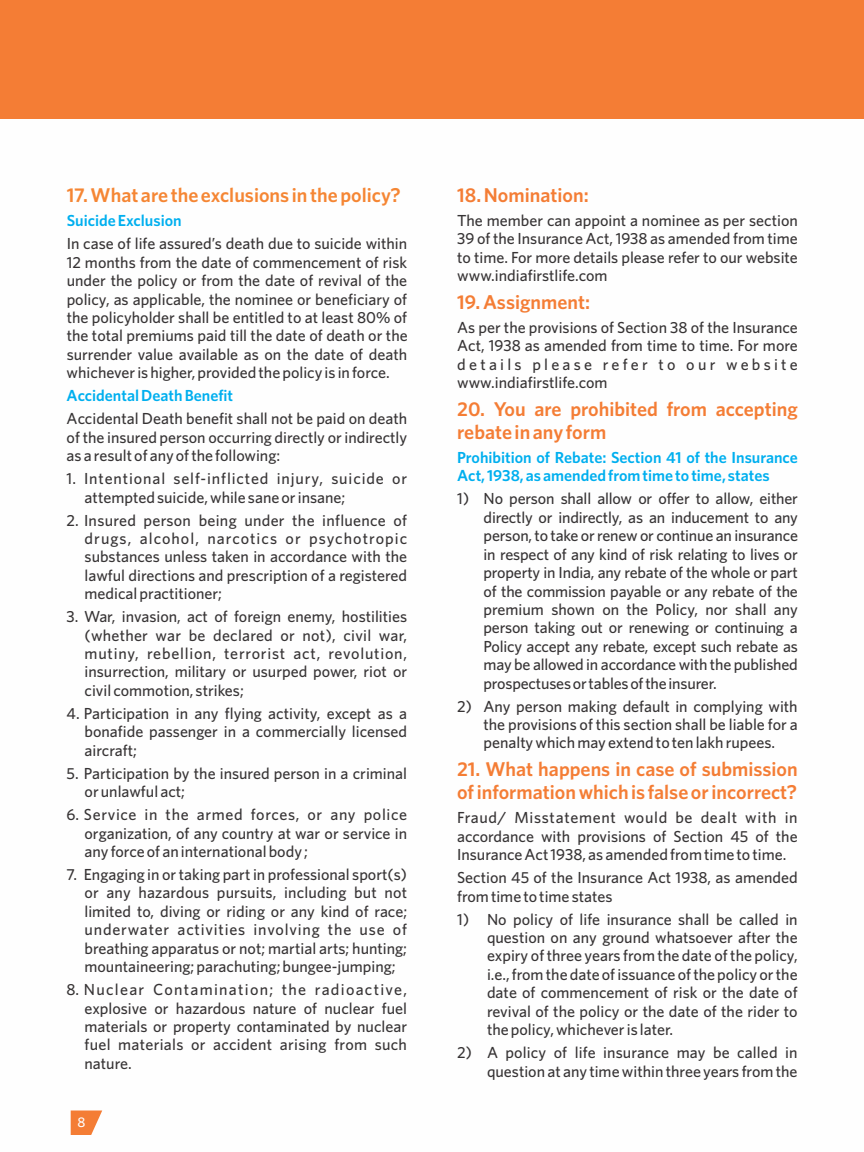
<style>
.page{position:relative;width:864px;height:1152px;background:#fff}
.page>*{position:absolute;margin:0;border:0;box-sizing:border-box;transform-origin:0 0}
.t1{font:600 20px/23px "Whitney";color:#f47d35}
.t2{font:600 20px "Whitney";color:#f58634}
.t3{font:500 16px/18.4px "Whitney";color:#373435;text-align:justify}
.t4{font:600 16px/18.4px "Whitney";color:#00afef}
.t5{font:500 16px/18.4px "Whitney";letter-spacing:.055em;color:#373435}
.t6{font:500 14px "Whitney";color:#fefefe}
</style>
<div class="page">
<div style="left:0;top:0;width:864px;height:119px;background:#f47d35"></div>
<svg style="left:71px;top:1111px;width:31px;height:24px"></svg>
<p class="t2" style="left:67px;top:188px;width:336px">17. What are the exclusions in the policy?</p>
<p class="t4" style="left:67px;top:213px;width:117px">Suicide Exclusion</p>
<p class="t3" style="left:67px;top:236px;width:343px">In case of life assured’s death due to suicide within 12 months from the date of commencement of risk under the policy or from the date of revival of the policy, as applicable, the nominee or beneficiary of the policyholder shall be entitled to at least 80% of the total premiums paid till the date of death or the surrender value available as on the date of death whichever is higher, provided the policy is in force.</p>
<p class="t4" style="left:67px;top:388px;width:168px">Accidental Death Benefit</p>
<p class="t3" style="left:67px;top:411px;width:342px">Accidental Death benefit shall not be paid on death of the insured person occurring directly or indirectly as a result of any of the following:</p>
<p class="t5" style="left:85px;top:471px;width:324px;text-indent:-18px">1. Intentional self-inflicted injury, suicide or attempted suicide, while sane or insane;</p>
<p class="t3" style="left:85px;top:512px;width:324px;text-indent:-18px">2. Insured person being under the influence of drugs, alcohol, narcotics or psychotropic substances unless taken in accordance with the lawful directions and prescription of a registered medical practitioner;</p>
<p class="t3" style="left:85px;top:609px;width:324px;text-indent:-18px">3. War, invasion, act of foreign enemy, hostilities (whether war be declared or not), civil war, mutiny, rebellion, terrorist act, revolution, insurrection, military or usurped power, riot or civil commotion, strikes;</p>
<p class="t3" style="left:85px;top:705px;width:324px;text-indent:-18px">4. Participation in any flying activity, except as a bonafide passenger in a commercially licensed aircraft;</p>
<p class="t3" style="left:85px;top:765px;width:324px;text-indent:-18px">5. Participation by the insured person in a criminal or unlawful act;</p>
<p class="t3" style="left:85px;top:807px;width:324px;text-indent:-18px">6. Service in the armed forces, or any police organization, of any country at war or service in any force of an international body ;</p>
<p class="t3" style="left:85px;top:867px;width:324px;text-indent:-18px">7. Engaging in or taking part in professional sport(s) or any hazardous pursuits, including but not limited to, diving or riding or any kind of race; underwater activities involving the use of breathing apparatus or not; martial arts; hunting; mountaineering; parachuting; bungee-jumping;</p>
<p class="t3" style="left:85px;top:982px;width:324px;text-indent:-18px">8. Nuclear Contamination; the radioactive, explosive or hazardous nature of nuclear fuel materials or property contaminated by nuclear fuel materials or accident arising from such nature.</p>
<p class="t6" style="left:78px;top:1117px;width:9px">8</p>
<p class="t1" style="left:457px;top:185px;width:133px">18. Nomination:</p>
<p class="t3" style="left:457px;top:212px;width:342px">The member can appoint a nominee as per section 39 of the Insurance Act, 1938 as amended from time to time. For more details please refer to our website www.indiafirstlife.com</p>
<p class="t1" style="left:457px;top:292px;width:134px">19. Assignment:</p>
<p class="t3" style="left:457px;top:319px;width:342px">As per the provisions of Section 38 of the Insurance Act, 1938 as amended from time to time. For more details please refer to our website www.indiafirstlife.com</p>
<p class="t1" style="left:457px;top:399px;width:342px">20. You are prohibited from accepting rebate in any form</p>
<p class="t4" style="left:457px;top:450px;width:342px">Prohibition of Rebate: Section 41 of the Insurance<br>Act, 1938, as amended from time to time, states</p>
<p class="t3" style="left:483px;top:491px;width:316px;text-indent:-26px">1) No person shall allow or offer to allow, either directly or indirectly, as an inducement to any person, to take or renew or continue an insurance in respect of any kind of risk relating to lives or property in India, any rebate of the whole or part of the commission payable or any rebate of the premium shown on the Policy, nor shall any person taking out or renewing or continuing a Policy accept any rebate, except such rebate as may be allowed in accordance with the published prospectusesortablesoftheinsurer.</p>
<p class="t3" style="left:483px;top:698px;width:316px;text-indent:-26px">2) Any person making default in complying with the provisions of this section shall be liable for a penalty which may extend to ten lakh rupees.</p>
<p class="t1" style="left:457px;top:759px;width:342px">21. What happens in case of submission of information which is false or incorrect?</p>
<p class="t3" style="left:457px;top:810px;width:342px">Fraud/ Misstatement would be dealt with in accordance with provisions of Section 45 of the Insurance Act 1938, as amended from time to time.</p>
<p class="t3" style="left:457px;top:870px;width:342px">Section 45 of the Insurance Act 1938, as amended from time to time states</p>
<p class="t3" style="left:487px;top:911px;width:312px;text-indent:-30px">1) No policy of life insurance shall be called in question on any ground whatsoever after the expiry of three years from the date of the policy, i.e., from the date of issuance of the policy or the date of commencement of risk or the date of revival of the policy or the date of the rider to the policy, whichever is later.</p>
<p class="t3" style="left:457px;top:1045px;width:342px;text-align:right">2) A policy of life insurance may be called in question at any time within three years from the</p>
</div>
